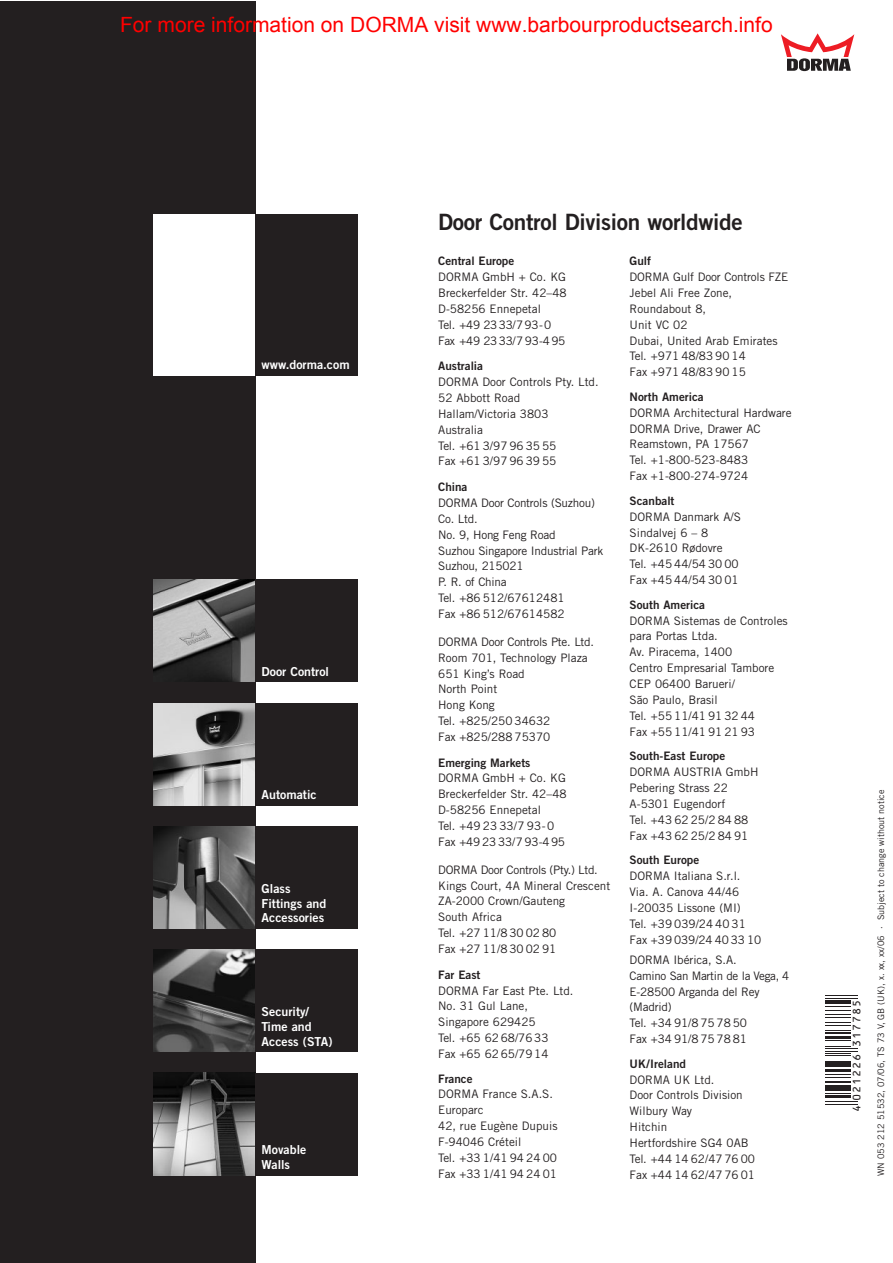
<style>
.page{position:relative;width:893px;height:1263px;background:#fff}
.page>*{position:absolute;margin:0;border:0;box-sizing:border-box;transform-origin:0 0}
.t1{font:22.5px "Trade Gothic Bold Two";letter-spacing:-.01em;color:#231f20}
.t2{font:21px "Arial";color:#f00}
.t3{font:12.3px/14.9px "Trade Gothic Bold Two";color:#fff}
.t4{font:12px "OCRB10 Pitch BT";letter-spacing:.055em;color:#231f20}
.t5{font:11.7px/15.9px "Trade Gothic";color:#231f20}
.t6{font:11.7px/15.9px "Trade Gothic";letter-spacing:-.02em;color:#231f20}
.t7{font:11.7px "Trade Gothic Bold Two";color:#231f20}
.t8{font:9px "Trade Gothic";color:#231f20}
</style>
<div class="page">
<svg style="left:781px;top:33px;width:73px;height:38px"></svg>
<div style="left:0;top:2px;width:255px;height:1261px;background:#231f20"></div>
<div style="left:153px;top:214px;width:102px;height:162px;background:#fff"></div>
<img style="left:153px;top:826px;width:102px;height:102px">
<img style="left:153px;top:950px;width:102px;height:102px">
<img style="left:153px;top:1073px;width:102px;height:102px">
<hr style="left:825px;top:1104px;width:33px;height:1px;background:#231f20">
<hr style="left:825px;top:1101px;width:33px;height:1px;background:#231f20">
<hr style="left:825px;top:1096px;width:26px;height:2px;background:#231f20">
<svg style="left:825px;top:1093px;width:26px;height:1px"></svg>
<hr style="left:825px;top:1089px;width:26px;height:2px;background:#231f20">
<hr style="left:825px;top:1085px;width:26px;height:2px;background:#231f20">
<hr style="left:825px;top:1081px;width:26px;height:2px;background:#231f20">
<svg style="left:825px;top:1074px;width:26px;height:4px"></svg>
<hr style="left:825px;top:1069px;width:26px;height:2px;background:#231f20">
<hr style="left:825px;top:1064px;width:26px;height:3px;background:#231f20">
<hr style="left:825px;top:1061px;width:26px;height:2px;background:#231f20">
<svg style="left:825px;top:1053px;width:26px;height:3px"></svg>
<hr style="left:825px;top:1051px;width:33px;height:1px;background:#231f20">
<hr style="left:825px;top:1048px;width:33px;height:1px;background:#231f20">
<svg style="left:825px;top:1040px;width:26px;height:7px"></svg>
<hr style="left:825px;top:1037px;width:26px;height:2px;background:#231f20">
<hr style="left:825px;top:1032px;width:26px;height:2px;background:#231f20">
<svg style="left:825px;top:1006px;width:26px;height:25px"></svg>
<hr style="left:825px;top:1000px;width:26px;height:3px;background:#231f20">
<hr style="left:825px;top:998px;width:33px;height:1px;background:#231f20">
<hr style="left:825px;top:995px;width:33px;height:1px;background:#231f20">
<img style="left:153px;top:580px;width:102px;height:102px">
<img style="left:153px;top:703px;width:102px;height:102px">
<div style="left:255px;top:214px;width:102px;height:162px;background:#231f20"></div>
<div style="left:255px;top:580px;width:102px;height:102px;background:#231f20"></div>
<div style="left:255px;top:703px;width:102px;height:102px;background:#231f20"></div>
<div style="left:255px;top:826px;width:102px;height:102px;background:#231f20"></div>
<div style="left:255px;top:950px;width:102px;height:102px;background:#231f20"></div>
<div style="left:255px;top:1073px;width:102px;height:102px;background:#231f20"></div>
<h2 class="t2" style="left:120px;top:11px;width:654px">For more information on DORMA visit www.barbourproductsearch.info</h2>
<p class="t3" style="left:261px;top:359px;width:89px">www.dorma.com</p>
<p class="t3" style="left:261px;top:665px;width:69px">Door Control</p>
<p class="t3" style="left:261px;top:788px;width:56px">Automatic</p>
<p class="t3" style="left:261px;top:882px;width:66px">Glass<br>Fittings and<br>Accessories</p>
<p class="t3" style="left:261px;top:1005px;width:72px">Security/<br>Time and<br>Access (STA)</p>
<p class="t3" style="left:261px;top:1144px;width:46px">Movable<br>Walls</p>
<h1 class="t1" style="left:438px;top:214px;width:306px">Door Control Division worldwide</h1>
<p class="t7" style="left:438px;top:257px;width:78px">Central Europe</p>
<p class="t5" style="left:438px;top:270px;width:130px">DORMA GmbH + Co. KG<br>Breckerfelder Str. 42–48<br>D-58256 Ennepetal<br>Tel. +49 2333/793-0<br>Fax +49 2333/793-495</p>
<p class="t7" style="left:438px;top:362px;width:46px">Australia</p>
<p class="t5" style="left:438px;top:375px;width:162px">DORMA Door Controls Pty. Ltd.<br>52 Abbott Road<br>Hallam/Victoria 3803<br>Australia<br>Tel. +61 3/97 96 35 55<br>Fax +61 3/97 96 39 55</p>
<p class="t7" style="left:438px;top:482px;width:31px">China</p>
<p class="t6" style="left:438px;top:496px;width:167px">DORMA Door Controls (Suzhou)<br>Co. Ltd.<br>No. 9, Hong Feng Road<br>Suzhou Singapore Industrial Park<br>Suzhou, 215021<br>P. R. of China<br>Tel. +86 512/67612481<br>Fax +86 512/67614582</p>
<p class="t5" style="left:438px;top:635px;width:157px">DORMA Door Controls Pte. Ltd.<br>Room 701, Technology Plaza<br>651 King’s Road<br>North Point<br>Hong Kong<br>Tel. +825/250 34632<br>Fax +825/288 75370</p>
<p class="t7" style="left:438px;top:758px;width:94px">Emerging Markets</p>
<p class="t5" style="left:438px;top:771px;width:130px">DORMA GmbH + Co. KG<br>Breckerfelder Str. 42–48<br>D-58256 Ennepetal<br>Tel. +49 23 33/7 93-0<br>Fax +49 23 33/793-495</p>
<p class="t5" style="left:438px;top:863px;width:173px">DORMA Door Controls (Pty.) Ltd.<br>Kings Court, 4A Mineral Crescent<br>ZA-2000 Crown/Gauteng<br>South Africa<br>Tel. +27 11/8 30 02 80<br>Fax +27 11/8 30 02 91</p>
<p class="t7" style="left:438px;top:970px;width:44px">Far East</p>
<p class="t5" style="left:438px;top:983px;width:137px">DORMA Far East Pte. Ltd.<br>No. 31 Gul Lane,<br>Singapore 629425<br>Tel. +65 6268/7633<br>Fax +65 6265/7914</p>
<p class="t7" style="left:438px;top:1074px;width:36px">France</p>
<p class="t5" style="left:438px;top:1087px;width:121px">DORMA France S.A.S.<br>Europarc<br>42, rue Eugène Dupuis<br>F-94046 Créteil<br>Tel. +33 1/41 94 24 00<br>Fax +33 1/41 94 24 01</p>
<p class="t7" style="left:629px;top:257px;width:23px">Gulf</p>
<p class="t5" style="left:629px;top:270px;width:160px">DORMA Gulf Door Controls FZE<br>Jebel Ali Free Zone,<br>Roundabout 8,<br>Unit VC 02<br>Dubai, United Arab Emirates<br>Tel. +971 48/83 90 14<br>Fax +971 48/83 90 15</p>
<p class="t7" style="left:629px;top:392px;width:76px">North America</p>
<p class="t5" style="left:629px;top:406px;width:163px">DORMA Architectural Hardware<br>DORMA Drive, Drawer AC<br>Reamstown, PA 17567<br>Tel. +1-800-523-8483<br>Fax +1-800-274-9724</p>
<p class="t7" style="left:629px;top:496px;width:46px">Scanbalt</p>
<p class="t5" style="left:629px;top:510px;width:113px">DORMA Danmark A/S<br>Sindalvej 6 – 8<br>DK-2610 Rødovre<br>Tel. +45 44/54 30 00<br>Fax +45 44/54 30 01</p>
<p class="t7" style="left:629px;top:600px;width:77px">South America</p>
<p class="t5" style="left:629px;top:613px;width:159px">DORMA Sistemas de Controles para Portas Ltda.<br>Av. Piracema, 1400<br>Centro Empresarial Tambore<br>CEP 06400 Barueri/<br>São Paulo, Brasil<br>Tel. +55 11/41 91 32 44<br>Fax +55 11/41 91 21 93</p>
<p class="t7" style="left:629px;top:752px;width:97px">South-East Europe</p>
<p class="t5" style="left:629px;top:765px;width:130px">DORMA AUSTRIA GmbH<br>Pebering Strass 22<br>A-5301 Eugendorf<br>Tel. +43 62 25/2 84 88<br>Fax +43 62 25/2 84 91</p>
<p class="t7" style="left:629px;top:856px;width:71px">South Europe</p>
<p class="t5" style="left:629px;top:869px;width:133px">DORMA Italiana S.r.l.<br>Via. A. Canova 44/46<br>I-20035 Lissone (MI)<br>Tel. +39 039/24 40 31<br>Fax +39 039/24 40 33 10</p>
<p class="t6" style="left:629px;top:953px;width:161px">DORMA Ibérica, S.A.<br>Camino San Martin de la Vega, 4<br>E-28500 Arganda del Rey (Madrid)<br>Tel. +34 91/8 75 78 50<br>Fax +34 91/8 75 78 81</p>
<p class="t7" style="left:629px;top:1059px;width:58px">UK/Ireland</p>
<p class="t5" style="left:629px;top:1072px;width:127px">DORMA UK Ltd.<br>Door Controls Division<br>Wilbury Way<br>Hitchin<br>Hertfordshire SG4 0AB<br>Tel. +44 14 62/4776 00<br>Fax +44 14 62/4776 01</p>
<p class="t4" style="left:851px;top:1112px;width:114px;rotate:-90deg">4 021226 317785</p>
<p class="t8" style="left:877px;top:1176px;width:388px;rotate:-90deg">WN 053 212 51532, 07/06, TS 73 V, GB (UK), x. xx, xx/06 · Subject to change without notice</p>
</div>
